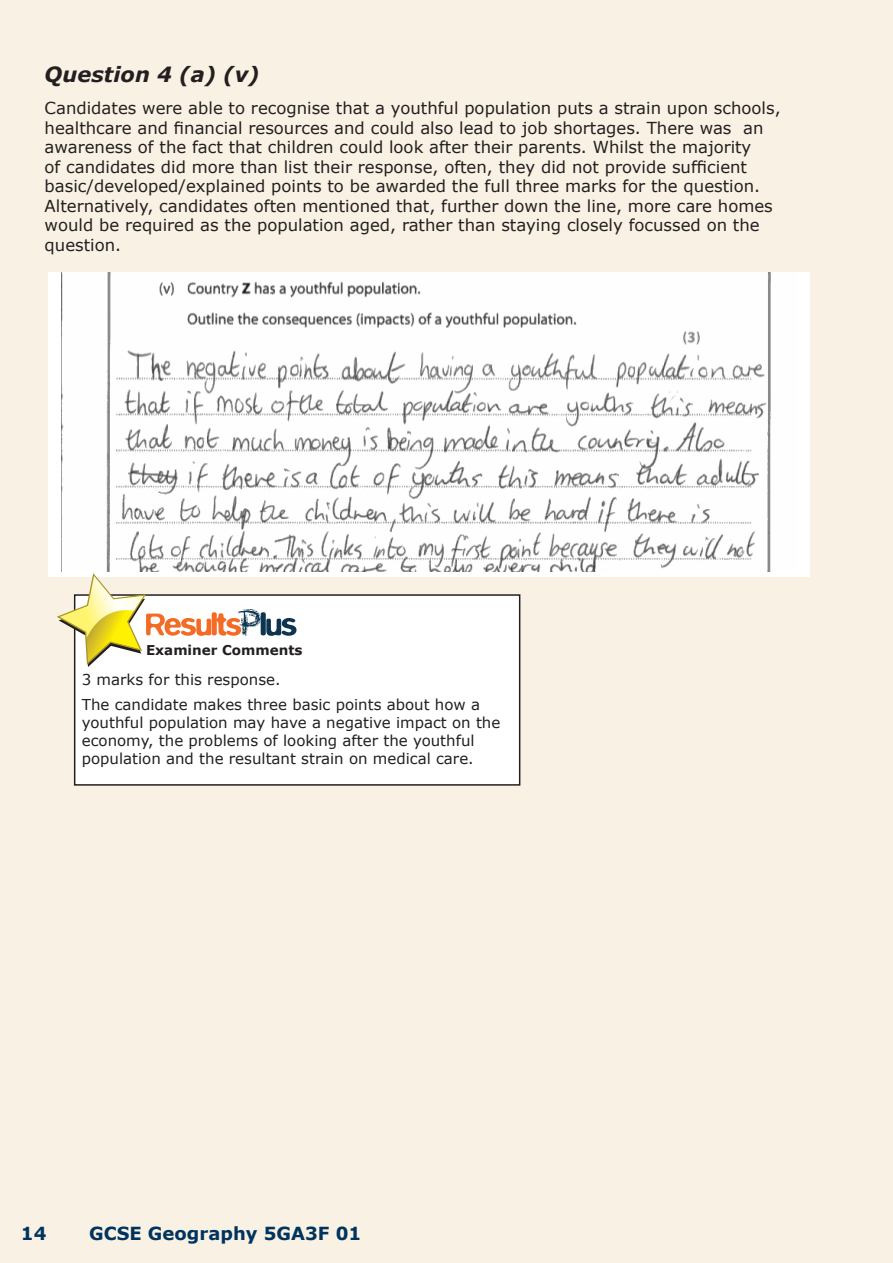
<style>
.page{position:relative;width:893px;height:1263px;background:#f9f2e4}
.page>*{position:absolute;margin:0;border:0;box-sizing:border-box;transform-origin:0 0}
.t1{font:italic 700 21px "Verdana";color:#231f20}
.t2{font:700 18px "Verdana";color:#00345e}
.t3{font:16.5px/19.5px "Verdana";color:#231f20}
.t4{font:15px/18px "Verdana";color:#231f20}
.t5{font:700 13.5px "Verdana";color:#231f20}
</style>
<div class="page">
<div style="left:49px;top:272px;width:761px;height:304px;background:#fff"></div>
<img style="left:62px;top:272px;width:709px;height:299px">
<div style="left:75px;top:595px;width:445px;height:190px;background:#fff"></div>
<div style="left:74px;top:594px;width:446px;height:192px;border:2px solid #231f20"></div>
<svg style="left:55px;top:573px;width:241px;height:94px"></svg>
<p class="t1" style="left:45px;top:61px;width:217px">Question 4 (a) (v)</p>
<p class="t3" style="left:45px;top:98px;width:738px">Candidates were able to recognise that a youthful population puts a strain upon schools, healthcare and financial resources and could also lead to job shortages. There was an awareness of the fact that children could look after their parents. Whilst the majority<br>of candidates did more than list their response, often, they did not provide sufficient basic/developed/explained points to be awarded the full three marks for the question.<br>Alternatively, candidates often mentioned that, further down the line, more care homes would be required as the population aged, rather than staying closely focussed on the question.</p>
<p class="t5" style="left:146px;top:641px;width:158px">Examiner Comments</p>
<p class="t4" style="left:82px;top:667px;width:400px;line-height:24.3px">3 marks for this response.<br>The candidate makes three basic points about how a</p>
<p class="t4" style="left:82px;top:713px;width:420px">youthful population may have a negative impact on the economy, the problems of looking after the youthful population and the resultant strain on medical care.</p>
<p class="t2" style="left:21px;top:1222px;width:27px">14</p>
<p class="t2" style="left:89px;top:1222px;width:274px">GCSE Geography 5GA3F 01</p>
</div>
